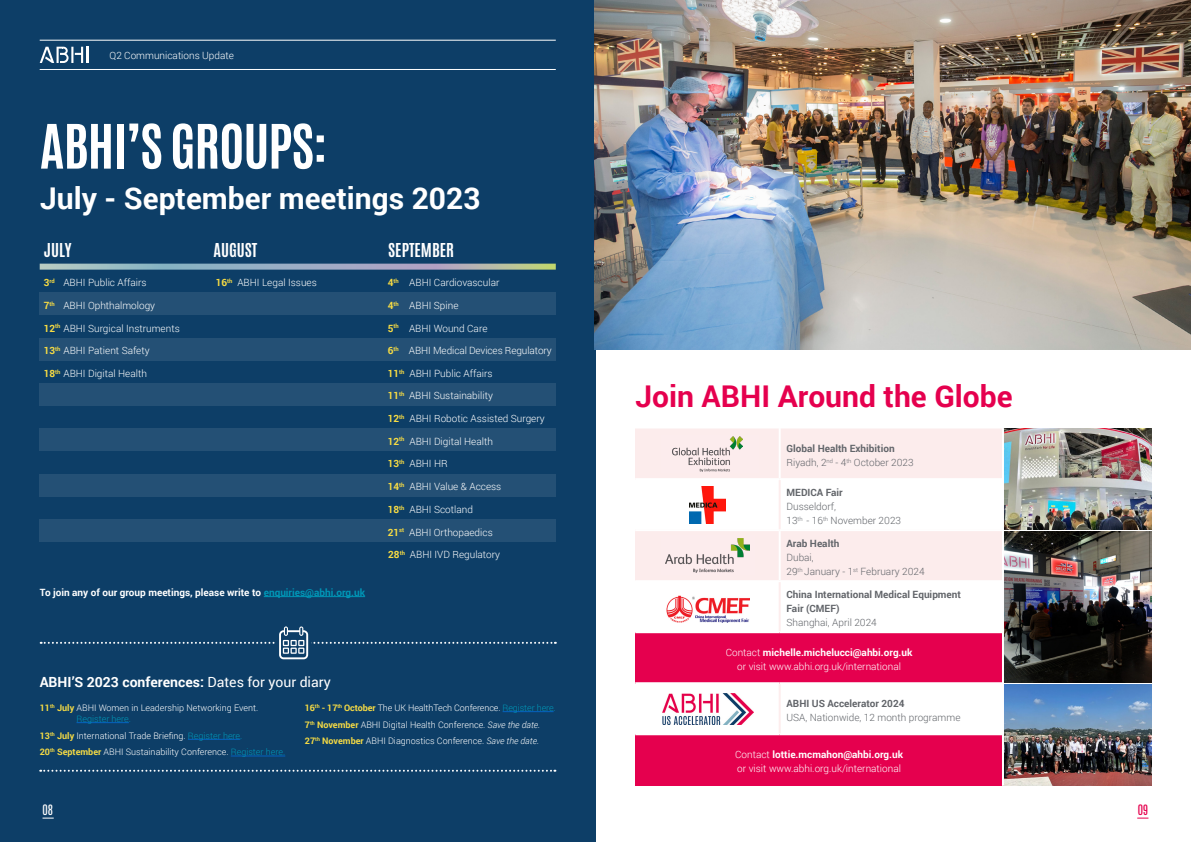
<style>
.page{position:relative;width:1191px;height:842px;background:#fff}
.page>*{position:absolute;margin:0;border:0;box-sizing:border-box;transform-origin:0 0}
.t1{font:700 52px "Antonio";letter-spacing:-.02em;color:#fff}
.t2{font:700 30px "Roboto";color:#fff}
.t3{font:700 30px "Roboto";color:#e5004e}
.t4{font:700 16px "Antonio";color:#fff}
.t5{font:700 14px "Roboto";color:#fff}
.t6{font:12px "Antonio";color:#e5004e}
.t7{font:12px "Antonio";color:#fff}
.t8{font:300 10px/14px "Roboto";color:#fff;text-align:center}
.t9{font:700 10px/14px "Roboto";color:#62656a}
.t10{font:300 10px/14px "Roboto";color:#62656a}
.t11{font:700 10px "Roboto";color:#fff}
.t12{font:300 9px/16.7px "Roboto";color:#fff}
.s1{font-weight:700;color:#f6db44}
.s2{color:#0097b7}
.s3{font-weight:400}
.s4{font-style:italic}
.s5{font-weight:300}
.s6{font-weight:700}
</style>
<div class="page">
<div style="left:635px;top:428px;width:516px;height:52px;background:#fcecec"></div>
<div style="left:635px;top:530px;width:516px;height:51px;background:#fcecec"></div>
<div style="left:0;top:0;width:595px;height:842px;background:#0d3e67"></div>
<div style="left:635px;top:735px;width:516px;height:52px;background:#e5004e"></div>
<div style="left:635px;top:632px;width:368px;height:51px;background:#e5004e"></div>
<hr style="left:1003px;top:529px;width:148px;height:2px;background:#fff">
<hr style="left:1002px;top:784px;width:149px;height:2px;background:#fff">
<hr style="left:635px;top:478px;width:144px;height:2px;background:#fff">
<hr style="left:779px;top:478px;width:225px;height:2px;background:#fff">
<hr style="left:635px;top:529px;width:144px;height:2px;background:#fff">
<hr style="left:779px;top:529px;width:224px;height:2px;background:#fff">
<hr style="left:779px;top:580px;width:225px;height:2px;background:#fff">
<hr style="left:635px;top:580px;width:144px;height:2px;background:#fff">
<hr style="left:635px;top:631px;width:144px;height:2px;background:#fff">
<hr style="left:779px;top:631px;width:225px;height:2px;background:#fff">
<hr style="left:779px;top:682px;width:224px;height:2px;background:#fff">
<hr style="left:635px;top:682px;width:144px;height:2px;background:#fff">
<hr style="left:778px;top:428px;width:2px;height:50px;background:#fff">
<hr style="left:778px;top:531px;width:2px;height:49px;background:#fff">
<hr style="left:778px;top:582px;width:2px;height:49px;background:#fdeded">
<hr style="left:778px;top:480px;width:2px;height:49px;background:#fdeded">
<hr style="left:778px;top:684px;width:2px;height:49px;background:#fdeded">
<svg style="left:40px;top:264px;width:516px;height:6px;background:#9aadb6"></svg>
<hr style="left:40px;top:40px;width:516px;height:1px;background:#fff">
<hr style="left:40px;top:69px;width:516px;height:1px;background:#fff">
<svg style="left:40px;top:47px;width:48px;height:16px"></svg>
<hr style="left:264px;top:596px;width:101px;height:1px;background:#0097b7">
<div style="left:40px;top:292px;width:516px;height:23px;background:#245075"></div>
<div style="left:40px;top:338px;width:516px;height:23px;background:#245075"></div>
<div style="left:40px;top:383px;width:516px;height:23px;background:#245075"></div>
<div style="left:40px;top:428px;width:516px;height:23px;background:#245075"></div>
<div style="left:40px;top:474px;width:516px;height:22px;background:#245075"></div>
<div style="left:40px;top:519px;width:516px;height:23px;background:#245075"></div>
<svg style="left:40px;top:770px;width:515px;height:2px"></svg>
<svg style="left:282px;top:659px;width:23px;height:1px"></svg>
<svg style="left:41px;top:626px;width:515px;height:33px"></svg>
<hr style="left:77px;top:722px;width:52px;height:1px;background:#0563c1">
<hr style="left:188px;top:739px;width:52px;height:1px;background:#0563c1">
<hr style="left:231px;top:756px;width:54px;height:1px;background:#0563c1">
<hr style="left:502px;top:711px;width:51px;height:1px;background:#0563c1">
<img style="left:689px;top:487px;width:36px;height:36px">
<img style="left:666px;top:538px;width:83px;height:35px">
<img style="left:666px;top:596px;width:83px;height:27px">
<img style="left:662px;top:693px;width:91px;height:32px">
<img style="left:1004px;top:428px;width:147px;height:101px">
<img style="left:1004px;top:684px;width:147px;height:101px">
<img style="left:672px;top:437px;width:70px;height:34px">
<img style="left:1004px;top:531px;width:147px;height:151px">
<img style="left:595px;top:0;width:596px;height:349px">
<hr style="left:1002px;top:428px;width:2px;height:357px;background:#fff">
<p class="t8" style="left:110px;top:48px;width:126px">Q2 Communications Update</p>
<h1 class="t1" style="left:40px;top:107px;width:289px">ABHI’S GROUPS:</h1>
<h2 class="t2" style="left:40px;top:177px;width:442px">July - September meetings 2023</h2>
<h3 class="t4" style="left:44px;top:238px;width:29px">JULY</h3>
<h3 class="t4" style="left:214px;top:238px;width:45px">AUGUST</h3>
<h3 class="t4" style="left:388px;top:238px;width:67px">SEPTEMBER</h3>
<p class="t8" style="left:44px;top:275px;width:104px"><span class="s1">3</span><sup>rd</sup> ABHI Public Affairs</p>
<p class="t8" style="left:216px;top:275px;width:103px"><span class="s1">16</span><sup>th</sup> ABHI Legal Issues</p>
<p class="t8" style="left:388px;top:275px;width:113px"><span class="s1">4</span><sup>th</sup> ABHI Cardiovascular</p>
<p class="t8" style="left:44px;top:298px;width:113px"><span class="s1">7</span><sup>th</sup> ABHI Ophthalmology</p>
<p class="t8" style="left:388px;top:298px;width:72px"><span class="s1">4</span><sup>th</sup> ABHI Spine</p>
<p class="t8" style="left:44px;top:321px;width:137px"><span class="s1">12</span><sup>th</sup> ABHI Surgical Instruments</p>
<p class="t8" style="left:388px;top:321px;width:101px"><span class="s1">5</span><sup>th</sup> ABHI Wound Care</p>
<p class="t8" style="left:44px;top:343px;width:107px"><span class="s1">13</span><sup>th</sup> ABHI Patient Safety</p>
<p class="t8" style="left:388px;top:343px;width:165px"><span class="s1">6</span><sup>th</sup> ABHI Medical Devices Regulatory</p>
<p class="t8" style="left:44px;top:366px;width:105px"><span class="s1">18</span><sup>th</sup> ABHI Digital Health</p>
<p class="t8" style="left:388px;top:366px;width:106px"><span class="s1">11</span><sup>th</sup> ABHI Public Affairs</p>
<p class="t8" style="left:388px;top:388px;width:107px"><span class="s1">11</span><sup>th</sup> ABHI Sustainability</p>
<p class="t8" style="left:388px;top:411px;width:159px"><span class="s1">12</span><sup>th</sup> ABHI Robotic Assisted Surgery</p>
<p class="t8" style="left:388px;top:434px;width:107px"><span class="s1">12</span><sup>th</sup> ABHI Digital Health</p>
<p class="t8" style="left:388px;top:457px;width:61px"><span class="s1">13</span><sup>th</sup> ABHI HR</p>
<p class="t8" style="left:388px;top:479px;width:115px"><span class="s1">14</span><sup>th</sup> ABHI Value &amp; Access</p>
<p class="t8" style="left:388px;top:502px;width:87px"><span class="s1">18</span><sup>th</sup> ABHI Scotland</p>
<p class="t8" style="left:388px;top:525px;width:106px"><span class="s1">21</span><sup>st</sup> ABHI Orthopaedics</p>
<p class="t8" style="left:388px;top:547px;width:113px"><span class="s1">28</span><sup>th</sup> ABHI IVD Regulatory</p>
<p class="t11" style="left:40px;top:585px;width:327px">To join any of our group meetings, please write to <span class="s2">enquiries@abhi.org.uk</span></p>
<h3 class="t5" style="left:40px;top:672px;width:293px">ABHI’S 2023 conferences: <span class="s3">Dates for your diary</span></h3>
<p class="t12" style="left:77px;top:702px;width:183px;line-height:11px;text-indent:-37px"><span class="s1">11</span><sup>th</sup> <span class="s1">July</span> ABHI Women in Leadership Networking Event.<br><span class="s2">Register here.</span></p>
<p class="t12" style="left:40px;top:727px;width:247px"><span class="s1">13</span><sup>th</sup> <span class="s1">July</span> International Trade Briefing. <span class="s2">Register here.<br></span><span class="s1">20</span><sup>th</sup> <span class="s1">September</span> ABHI Sustainability Conference. <span class="s2">Register here.</span></p>
<p class="t12" style="left:305px;top:699px;width:252px"><span class="s1">16</span><sup>th</sup> <span class="s1">- 17</span><sup>th</sup> <span class="s1">October</span> The UK HealthTech Conference. <span class="s2">Register here.<br></span><span class="s1">7</span><sup>th</sup> <span class="s1">November</span> ABHI Digital Health Conference. <span class="s4">Save the date.<br></span><span class="s1">27</span><sup>th</sup> <span class="s1">November</span> ABHI Diagnostics Conference. <span class="s4">Save the date.</span></p>
<p class="t7" style="left:43px;top:801px;width:12px">08</p>
<h2 class="t3" style="left:635px;top:375px;width:379px">Join ABHI Around the Globe</h2>
<p class="t9" style="left:786px;top:441px;width:129px">Global Health Exhibition<br><span class="s5">Riyadh, 2</span><sup>nd</sup> <span class="s5">- 4</span><sup>th</sup> <span class="s5">October 2023</span></p>
<p class="t9" style="left:786px;top:485px;width:58px">MEDICA Fair</p>
<p class="t10" style="left:786px;top:499px;width:116px">Dusseldorf,<br>13<sup>th</sup> - 16<sup>th</sup> November 2023</p>
<p class="t9" style="left:786px;top:536px;width:54px">Arab Health</p>
<p class="t10" style="left:786px;top:550px;width:140px">Dubai,<br>29<sup>th</sup> January - 1<sup>st</sup> February 2024</p>
<p class="t9" style="left:786px;top:587px;width:176px">China International Medical Equipment<br>Fair (CMEF)</p>
<p class="t10" style="left:786px;top:615px;width:92px">Shanghai, April 2024</p>
<p class="t8" style="left:725px;top:645px;width:188px">Contact <span class="s6">michelle.michelucci@ahbi.org.uk </span>or visit www.abhi.org.uk/international</p>
<p class="t9" style="left:786px;top:696px;width:119px">ABHI US Accelerator 2024</p>
<p class="t10" style="left:786px;top:710px;width:175px">USA, Nationwide, 12 month programme</p>
<p class="t8" style="left:735px;top:747px;width:169px;text-align:left">Contact <span class="s6">lottie.mcmahon@ahbi.org.uk </span>or visit www.abhi.org.uk/international</p>
<p class="t6" style="left:1137px;top:801px;width:12px">09</p>
</div>
